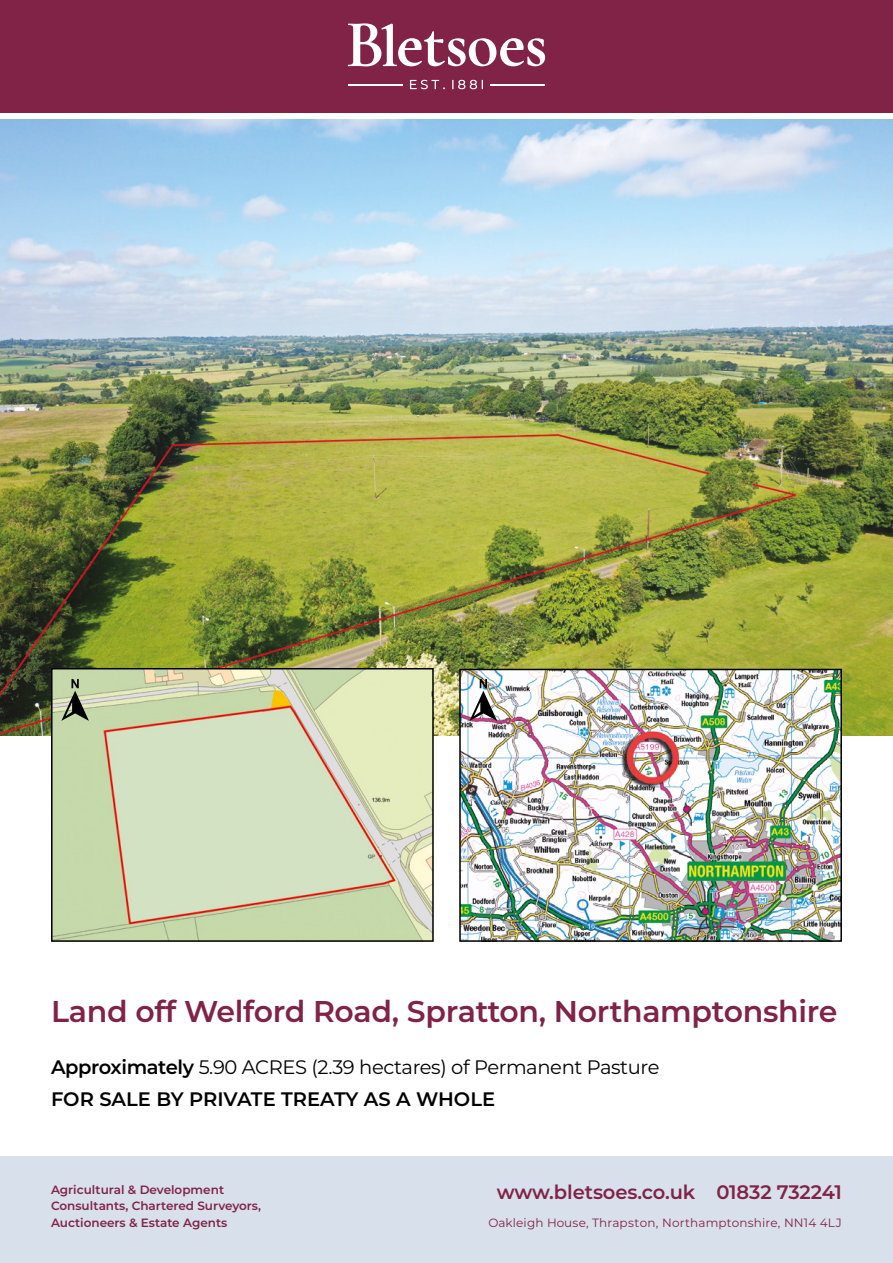
<style>
.page{position:relative;width:893px;height:1263px;background:#fff}
.page>*{position:absolute;margin:0;border:0;box-sizing:border-box;transform-origin:0 0}
.t1{font:600 30px "Montserrat";letter-spacing:-.01em;color:#812247}
.t2{font:600 19.5px/31.2px "Montserrat";color:#000}
.t3{font:600 19.5px "Montserrat";letter-spacing:-.005em;color:#812247}
.t4{font:600 12px/16.5px "Montserrat";color:#812247}
.t5{font:12px "Montserrat";letter-spacing:.015em;color:#812247}
.s1{font-weight:400}
</style>
<div class="page">
<div style="left:0;top:0;width:893px;height:113px;background:#812247"></div>
<hr style="left:348px;top:84px;width:54px;height:1px;background:#fff">
<hr style="left:491px;top:84px;width:54px;height:1px;background:#fff">
<svg style="left:348px;top:23px;width:197px;height:43px"></svg>
<svg style="left:410px;top:80px;width:35px;height:9px"></svg>
<svg style="left:452px;top:80px;width:31px;height:9px"></svg>
<img style="left:0;top:119px;width:893px;height:617px">
<img style="left:54px;top:671px;width:377px;height:268px">
<div style="left:51px;top:668px;width:383px;height:274px;border:2px solid #000"></div>
<img style="left:462px;top:672px;width:377px;height:267px">
<div style="left:459px;top:669px;width:383px;height:273px;border:2px solid #000"></div>
<div style="left:0;top:1157px;width:893px;height:106px;background:#d8e0eb"></div>
<svg style="left:61px;top:679px;width:28px;height:42px"></svg>
<svg style="left:470px;top:679px;width:27px;height:42px"></svg>
<h1 class="t1" style="left:51px;top:990px;width:788px">Land off Welford Road, Spratton, Northamptonshire</h1>
<p class="t2" style="left:51px;top:1051px;width:610px">Approximately <span class="s1">5.90 ACRES (2.39 hectares) of Permanent Pasture<br></span>FOR SALE BY PRIVATE TREATY AS A WHOLE</p>
<p class="t4" style="left:51px;top:1181px;width:212px">Agricultural &amp; Development<br>Consultants, Chartered Surveyors,<br>Auctioneers &amp; Estate Agents</p>
<p class="t3" style="left:497px;top:1178px;width:347px">www.bletsoes.co.uk 01832 732241</p>
<p class="t5" style="left:489px;top:1214px;width:355px">Oakleigh House, Thrapston, Northamptonshire, NN14 4LJ</p>
</div>
